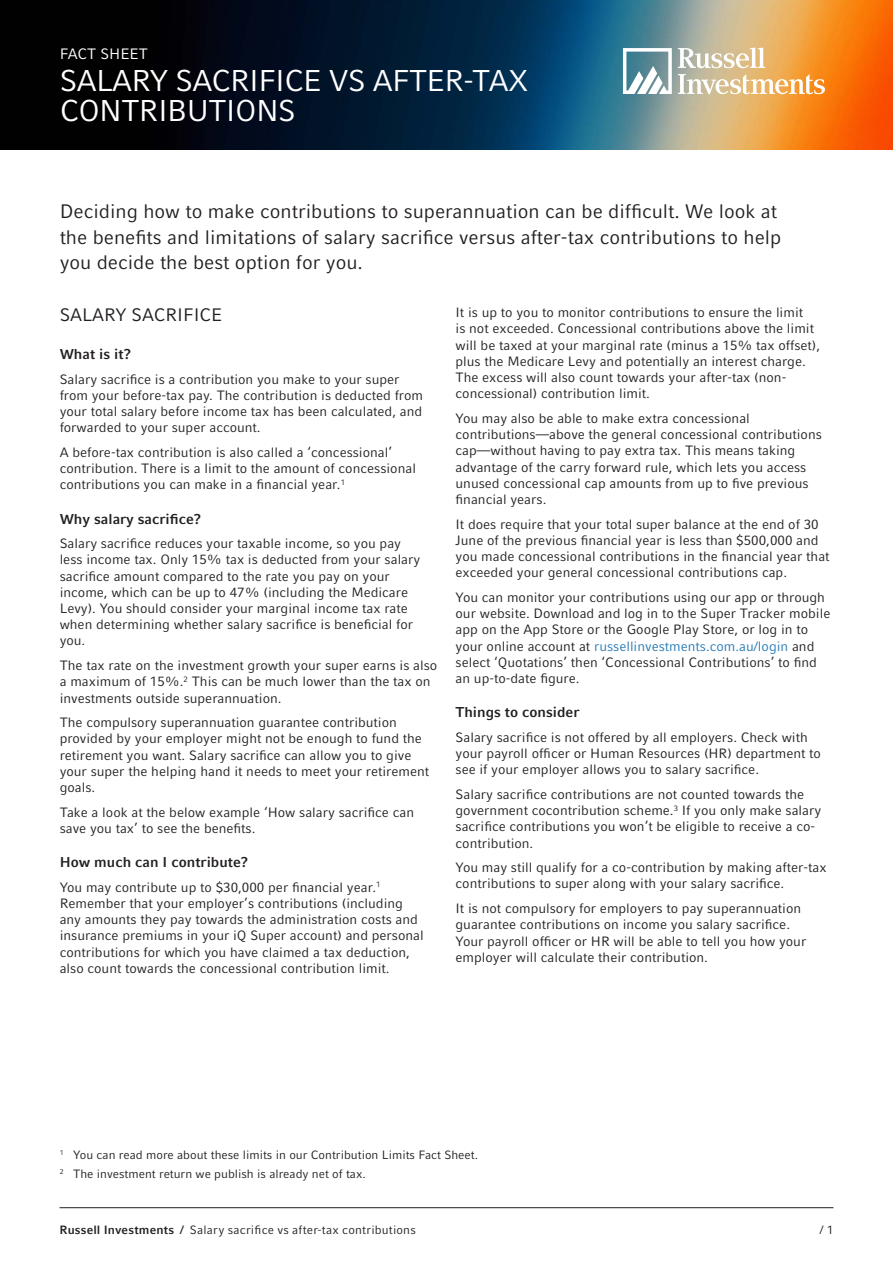
<style>
.page{position:relative;width:893px;height:1263px;background:#fff}
.page>*{position:absolute;margin:0;border:0;box-sizing:border-box;transform-origin:0 0}
.t1{font:30px/30px "Compatil Fact LT Pro";letter-spacing:-.02em;color:#fff}
.t2{font:19.5px/25.5px "Compatil Fact LT Pro";color:#231f20}
.t3{font:18px "Compatil Fact LT Pro";color:#231f20}
.t4{font:15px "Compatil Fact LT Pro";color:#fff}
.t5{font:700 14.25px "Compatil Fact LT Pro";color:#231f20}
.t6{font:13.5px/16.2px "Compatil Fact LT Pro";color:#231f20}
.t7{font:12px/18.6px "Compatil Fact LT Pro";color:#231f20}
.s1{color:#267ab6}
.s2{font-weight:700}
</style>
<div class="page">
<img style="left:0;top:0;width:893px;height:149px">
<svg style="left:678px;top:47px;width:87px;height:21px"></svg>
<svg style="left:678px;top:74px;width:147px;height:20px"></svg>
<svg style="left:623px;top:48px;width:49px;height:46px"></svg>
<hr style="left:60px;top:1207px;width:773px;height:1px;background:#231f20">
<p class="t4" style="left:60px;top:45px;width:90px">FACT SHEET</p>
<h1 class="t1" style="left:60px;top:66px;width:470px">SALARY SACRIFICE VS AFTER-TAX<br>CONTRIBUTIONS</h1>
<h2 class="t2" style="left:60px;top:199px;width:723px">Deciding how to make contributions to superannuation can be difficult. We look at the benefits and limitations of salary sacrifice versus after-tax contributions to help you decide the best option for you.</h2>
<h3 class="t3" style="left:60px;top:304px;width:164px">SALARY SACRIFICE</h3>
<p class="t5" style="left:60px;top:346px;width:73px">What is it?</p>
<p class="t6" style="left:60px;top:371px;width:365px">Salary sacrifice is a contribution you make to your super from your before-tax pay. The contribution is deducted from your total salary before income tax has been calculated, and forwarded to your super account.</p>
<p class="t6" style="left:60px;top:444px;width:358px">A before-tax contribution is also called a ‘concessional’ contribution. There is a limit to the amount of concessional contributions you can make in a financial year.<sup>1</sup></p>
<p class="t5" style="left:60px;top:510px;width:143px">Why salary sacrifice?</p>
<p class="t6" style="left:60px;top:535px;width:362px">Salary sacrifice reduces your taxable income, so you pay less income tax. Only 15% tax is deducted from your salary sacrifice amount compared to the rate you pay on your income, which can be up to 47% (including the Medicare Levy). You should consider your marginal income tax rate when determining whether salary sacrifice is beneficial for you.</p>
<p class="t6" style="left:60px;top:657px;width:379px">The tax rate on the investment growth your super earns is also a maximum of 15%.<sup>2</sup> This can be much lower than the tax on investments outside superannuation.</p>
<p class="t6" style="left:60px;top:714px;width:371px">The compulsory superannuation guarantee contribution provided by your employer might not be enough to fund the retirement you want. Salary sacrifice can allow you to give your super the helping hand it needs to meet your retirement goals.</p>
<p class="t6" style="left:60px;top:804px;width:356px">Take a look at the below example ‘How salary sacrifice can save you tax’ to see the benefits.</p>
<p class="t5" style="left:60px;top:854px;width:190px">How much can I contribute?</p>
<p class="t6" style="left:60px;top:879px;width:366px">You may contribute up to $30,000 per financial year.<sup>1<br></sup>Remember that your employer’s contributions (including any amounts they pay towards the administration costs and insurance premiums in your iQ Super account) and personal contributions for which you have claimed a tax deduction, also count towards the concessional contribution limit.</p>
<p class="t6" style="left:456px;top:305px;width:366px">It is up to you to monitor contributions to ensure the limit<br>is not exceeded. Concessional contributions above the limit will be taxed at your marginal rate (minus a 15% tax offset), plus the Medicare Levy and potentially an interest charge.<br>The excess will also count towards your after-tax (non&shy;concessional) contribution limit.</p>
<p class="t6" style="left:456px;top:410px;width:368px">You may also be able to make extra concessional contributions—above the general concessional contributions cap—without having to pay extra tax. This means taking advantage of the carry forward rule, which lets you access unused concessional cap amounts from up to five previous financial years.</p>
<p class="t6" style="left:456px;top:516px;width:376px">It does require that your total super balance at the end of 30<br>June of the previous financial year is less than $500,000 and you made concessional contributions in the financial year that exceeded your general concessional contributions cap.</p>
<p class="t6" style="left:456px;top:589px;width:376px">You can monitor your contributions using our app or through our website. Download and log in to the Super Tracker mobile app on the App Store or the Google Play Store, or log in to your online account at <span class="s1">russellinvestments.com.au/login</span> and select ‘Quotations’ then ‘Concessional Contributions’ to find an up-to-date figure.</p>
<p class="t5" style="left:456px;top:704px;width:125px">Things to consider</p>
<p class="t6" style="left:456px;top:729px;width:367px">Salary sacrifice is not offered by all employers. Check with your payroll officer or Human Resources (HR) department to see if your employer allows you to salary sacrifice.</p>
<p class="t6" style="left:456px;top:786px;width:367px">Salary sacrifice contributions are not counted towards the government cocontribution scheme.<sup>3</sup> If you only make salary sacrifice contributions you won’t be eligible to receive a co&shy;contribution.</p>
<p class="t6" style="left:456px;top:859px;width:373px">You may still qualify for a co-contribution by making after-tax contributions to super along with your salary sacrifice.</p>
<p class="t6" style="left:456px;top:900px;width:352px">It is not compulsory for employers to pay superannuation guarantee contributions on income you salary sacrifice.<br>Your payroll officer or HR will be able to tell you how your employer will calculate their contribution.</p>
<p class="t7" style="left:60px;top:1146px;width:420px"><sup>1</sup> You can read more about these limits in our Contribution Limits Fact Sheet.<br><sup>2</sup> The investment return we publish is already net of tax.</p>
<p class="t7" style="left:60px;top:1220px;width:358px"><span class="s2">Russell Investments /</span> Salary sacrifice vs after-tax contributions</p>
<p class="t7" style="left:820px;top:1220px;width:15px">/ 1</p>
</div>
